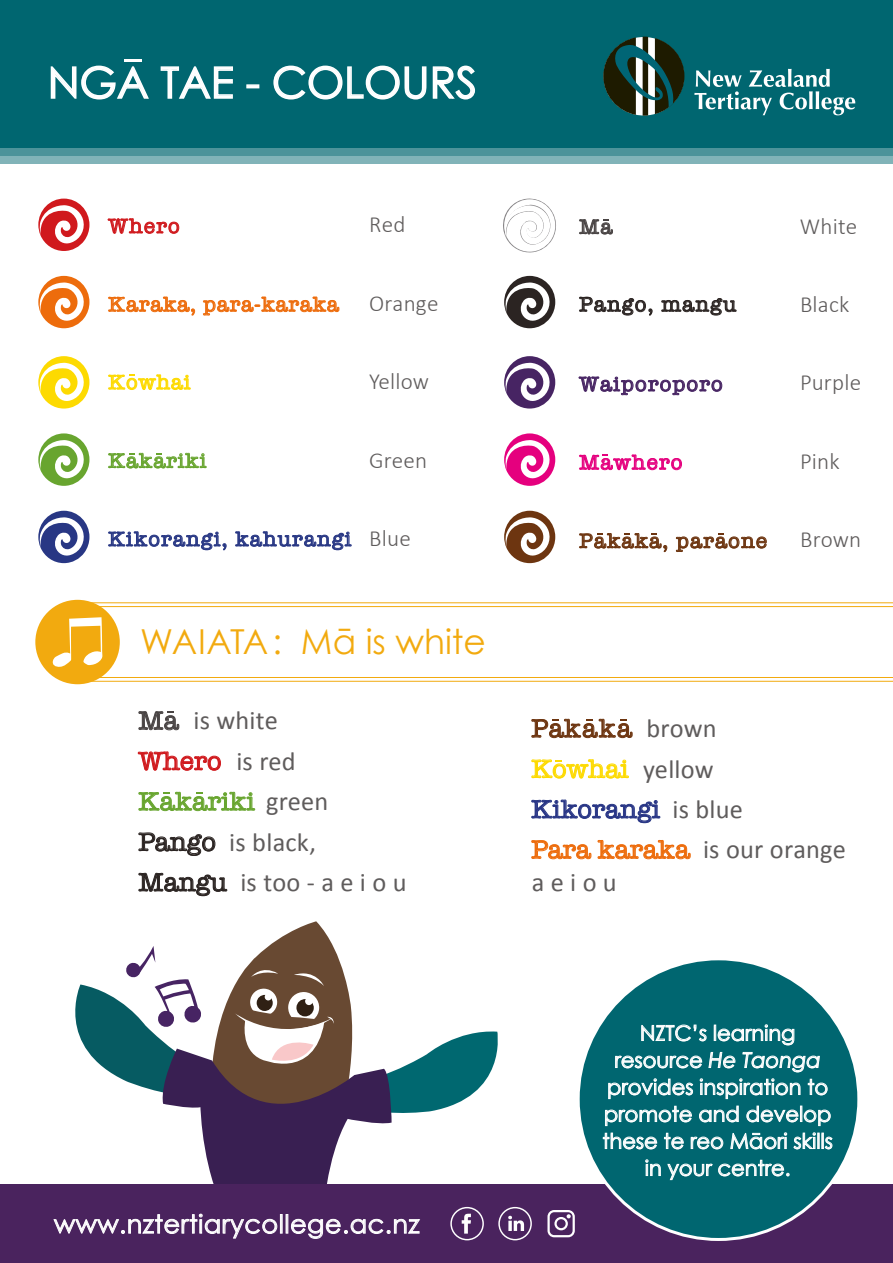
<style>
.page{position:relative;width:893px;height:1263px;background:#fff}
.page>*{position:absolute;margin:0;border:0;box-sizing:border-box;transform-origin:0 0}
.t1{font:43.05px "Century Gothic";color:#fff}
.t2{font:34.35px "Century Gothic";color:#f2aa0f}
.t3{font:26.4px/40.3px "Calibri";letter-spacing:.01em;color:#5f5c5c}
.t4{font:25.35px "Century Gothic";letter-spacing:.025em;color:#fff}
.t5{font:300 23.1px "Calibri";letter-spacing:.01em;color:#5f5c5c}
.t6{font:21px/27px "Century Gothic";color:#fff;text-align:center}
.t7{font:21px "American Typewriter";letter-spacing:.065em;color:#283784}
.t8{font:21px "American Typewriter";letter-spacing:.05em;color:#ed6c0c}
.t9{font:21px "American Typewriter";letter-spacing:.065em;color:#6d3510}
.t10{font:21px "American Typewriter";letter-spacing:.065em;color:#472463}
.t11{font:21px "American Typewriter";letter-spacing:.065em;color:#2b2422}
.t12{font:21px "American Typewriter";letter-spacing:.055em;color:#68a52f}
.t13{font:21px "American Typewriter";letter-spacing:.065em;color:#e5007e}
.t14{font:21px "American Typewriter";letter-spacing:.05em;color:#fdda01}
.t15{font:21px "American Typewriter";letter-spacing:.065em;color:#d0191d}
.t16{font:21px "American Typewriter";color:#494444}
.s1{font-family:"American Typewriter";color:#494444}
.s2{font-family:"American Typewriter";color:#d0191d}
.s3{font-family:"American Typewriter";color:#68a52f}
.s4{font-family:"American Typewriter";color:#2b2422}
.s5{font-family:"American Typewriter";color:#6d3510}
.s6{font-family:"American Typewriter";color:#fdda01}
.s7{font-family:"American Typewriter";color:#293388}
.s8{font-family:"American Typewriter";color:#ed6c0c}
.s9{font-style:italic}
</style>
<div class="page">
<div style="left:0;top:1184px;width:893px;height:79px;background:#4a235e"></div>
<div style="left:0;top:0;width:893px;height:164px;background:#006670"></div>
<div style="left:0;top:148px;width:893px;height:16px;background:#4c939a"></div>
<div style="left:0;top:156px;width:893px;height:8px;background:#81b3b8"></div>
<div style="left:578px;top:959px;width:281px;height:280px;background:#006670;border-radius:50%"></div>
<svg style="left:547px;top:1210px;width:28px;height:27px"></svg>
<div style="left:450px;top:1207px;width:34px;height:33px;border:1px solid #fff;border-radius:50%"></div>
<svg style="left:53px;top:921px;width:471px;height:318px"></svg>
<div style="left:498px;top:1207px;width:34px;height:33px;border:1px solid #fff;border-radius:50%"></div>
<svg style="left:108px;top:297px;width:87px;height:19px"></svg>
<svg style="left:203px;top:297px;width:136px;height:19px"></svg>
<svg style="left:108px;top:218px;width:71px;height:16px"></svg>
<svg style="left:108px;top:531px;width:118px;height:19px"></svg>
<svg style="left:235px;top:531px;width:117px;height:19px"></svg>
<svg style="left:579px;top:376px;width:143px;height:19px"></svg>
<svg style="left:579px;top:297px;width:73px;height:19px"></svg>
<svg style="left:661px;top:298px;width:75px;height:17px"></svg>
<svg style="left:38px;top:199px;width:51px;height:52px"></svg>
<svg style="left:38px;top:356px;width:51px;height:53px"></svg>
<svg style="left:504px;top:356px;width:51px;height:53px"></svg>
<svg style="left:38px;top:511px;width:51px;height:52px"></svg>
<svg style="left:504px;top:511px;width:51px;height:52px"></svg>
<svg style="left:38px;top:276px;width:51px;height:52px"></svg>
<svg style="left:504px;top:276px;width:51px;height:52px"></svg>
<svg style="left:38px;top:433px;width:51px;height:53px"></svg>
<svg style="left:504px;top:433px;width:51px;height:53px"></svg>
<svg style="left:503px;top:198px;width:53px;height:55px"></svg>
<svg style="left:138px;top:832px;width:77px;height:24px"></svg>
<svg style="left:138px;top:872px;width:89px;height:24px"></svg>
<div style="left:35px;top:600px;width:85px;height:84px;background:#f2aa0f;border-radius:50%"></div>
<svg style="left:52px;top:617px;width:51px;height:50px"></svg>
<svg style="left:50px;top:65px;width:99px;height:35px"></svg>
<svg style="left:160px;top:66px;width:73px;height:33px"></svg>
<div style="left:246px;top:84px;width:13px;height:4px;border:2px solid #fff"></div>
<svg style="left:273px;top:65px;width:203px;height:35px"></svg>
<hr style="left:125px;top:59px;width:17px;height:3px;background:#fff">
<hr style="left:81px;top:602px;width:812px;height:1px;background:#f2aa0f">
<hr style="left:86px;top:606px;width:807px;height:1px;background:#f2aa0f">
<hr style="left:78px;top:677px;width:815px;height:1px;background:#f2aa0f">
<hr style="left:83px;top:681px;width:810px;height:1px;background:#f2aa0f">
<svg style="left:108px;top:374px;width:83px;height:16px"></svg>
<svg style="left:108px;top:453px;width:99px;height:15px"></svg>
<svg style="left:579px;top:219px;width:34px;height:15px"></svg>
<svg style="left:579px;top:454px;width:103px;height:16px"></svg>
<svg style="left:579px;top:533px;width:88px;height:19px"></svg>
<svg style="left:676px;top:534px;width:91px;height:18px"></svg>
<svg style="left:138px;top:711px;width:117px;height:101px"></svg>
<svg style="left:531px;top:719px;width:160px;height:141px"></svg>
<svg style="left:641px;top:1025px;width:66px;height:16px"></svg>
<svg style="left:714px;top:1024px;width:80px;height:21px"></svg>
<svg style="left:615px;top:1056px;width:87px;height:12px"></svg>
<svg style="left:709px;top:1052px;width:26px;height:16px"></svg>
<svg style="left:742px;top:1052px;width:78px;height:20px"></svg>
<svg style="left:608px;top:1078px;width:85px;height:21px"></svg>
<svg style="left:700px;top:1078px;width:100px;height:21px"></svg>
<svg style="left:808px;top:1079px;width:19px;height:16px"></svg>
<svg style="left:605px;top:1106px;width:87px;height:20px"></svg>
<svg style="left:699px;top:1106px;width:40px;height:16px"></svg>
<svg style="left:746px;top:1106px;width:85px;height:20px"></svg>
<svg style="left:603px;top:1133px;width:54px;height:16px"></svg>
<svg style="left:664px;top:1133px;width:20px;height:16px"></svg>
<svg style="left:691px;top:1137px;width:32px;height:12px"></svg>
<svg style="left:730px;top:1132px;width:57px;height:17px"></svg>
<svg style="left:793px;top:1132px;width:39px;height:17px"></svg>
<svg style="left:645px;top:1159px;width:16px;height:17px"></svg>
<svg style="left:667px;top:1160px;width:122px;height:20px"></svg>
<svg style="left:603px;top:37px;width:81px;height:79px"></svg>
<svg style="left:694px;top:69px;width:161px;height:46px"></svg>
<h1 class="t1" style="left:48px;top:52px;width:431px">NGA TAE - COLOURS</h1>
<p class="t15" style="left:108px;top:210px;width:73px">Whero</p>
<p class="t5" style="left:369px;top:210px;width:38px">Red</p>
<p class="t16" style="left:579px;top:211px;width:35px">Ma</p>
<p class="t5" style="left:800px;top:212px;width:59px">White</p>
<p class="t8" style="left:108px;top:288px;width:232px">Karaka, para-karaka</p>
<p class="t5" style="left:369px;top:289px;width:71px">Orange</p>
<p class="t11" style="left:579px;top:288px;width:158px">Pango, mangu</p>
<p class="t5" style="left:800px;top:290px;width:51px">Black</p>
<p class="t14" style="left:108px;top:366px;width:84px">Kowhai</p>
<p class="t5" style="left:369px;top:367px;width:61px">Yellow</p>
<p class="t10" style="left:579px;top:368px;width:145px">Waiporoporo</p>
<p class="t5" style="left:800px;top:368px;width:63px">Purple</p>
<p class="t12" style="left:108px;top:445px;width:99px">Kakariki</p>
<p class="t5" style="left:369px;top:446px;width:60px">Green</p>
<p class="t13" style="left:579px;top:446px;width:105px">Mawhero</p>
<p class="t5" style="left:800px;top:447px;width:41px">Pink</p>
<p class="t5" style="left:369px;top:524px;width:43px">Blue</p>
<p class="t7" style="left:108px;top:523px;width:244px">Kikorangi, kahurangi</p>
<p class="t9" style="left:579px;top:525px;width:189px">Pakaka, paraone</p>
<p class="t5" style="left:800px;top:525px;width:63px">Brown</p>
<h2 class="t2" style="left:140px;top:617px;width:347px">WAIATA: Mā is white</h2>
<p class="t3" style="left:138px;top:700px;width:141px"><span class="s1">Ma</span> is white</p>
<p class="t3" style="left:138px;top:740px;width:192px"><span class="s2">Whero</span> is red<br><span class="s3">Kakariki</span> green</p>
<p class="t3" style="left:138px;top:821px;width:270px"><span class="s4">Pango</span> is black,<br><span class="s4">Mangu</span> is too - a e i o u</p>
<p class="t4" style="left:54px;top:1206px;width:367px">www.nztertiarycollege.ac.nz</p>
<p class="t3" style="left:531px;top:707px;width:213px"><span class="s5">Pakaka</span> brown<br><span class="s6">Kowhai</span> yellow<br><span class="s7">Kikorangi</span> is blue</p>
<p class="t3" style="left:531px;top:832px;width:316px;line-height:32.5px"><span class="s8">Para karaka</span> is our orange a e i o u</p>
<p class="t6" style="left:602px;top:1019px;width:232px">NZTC’s learning resource <span class="s9">He Taonga </span>provides inspiration to promote and develop these te reo Māori skills in your centre.</p>
</div>
